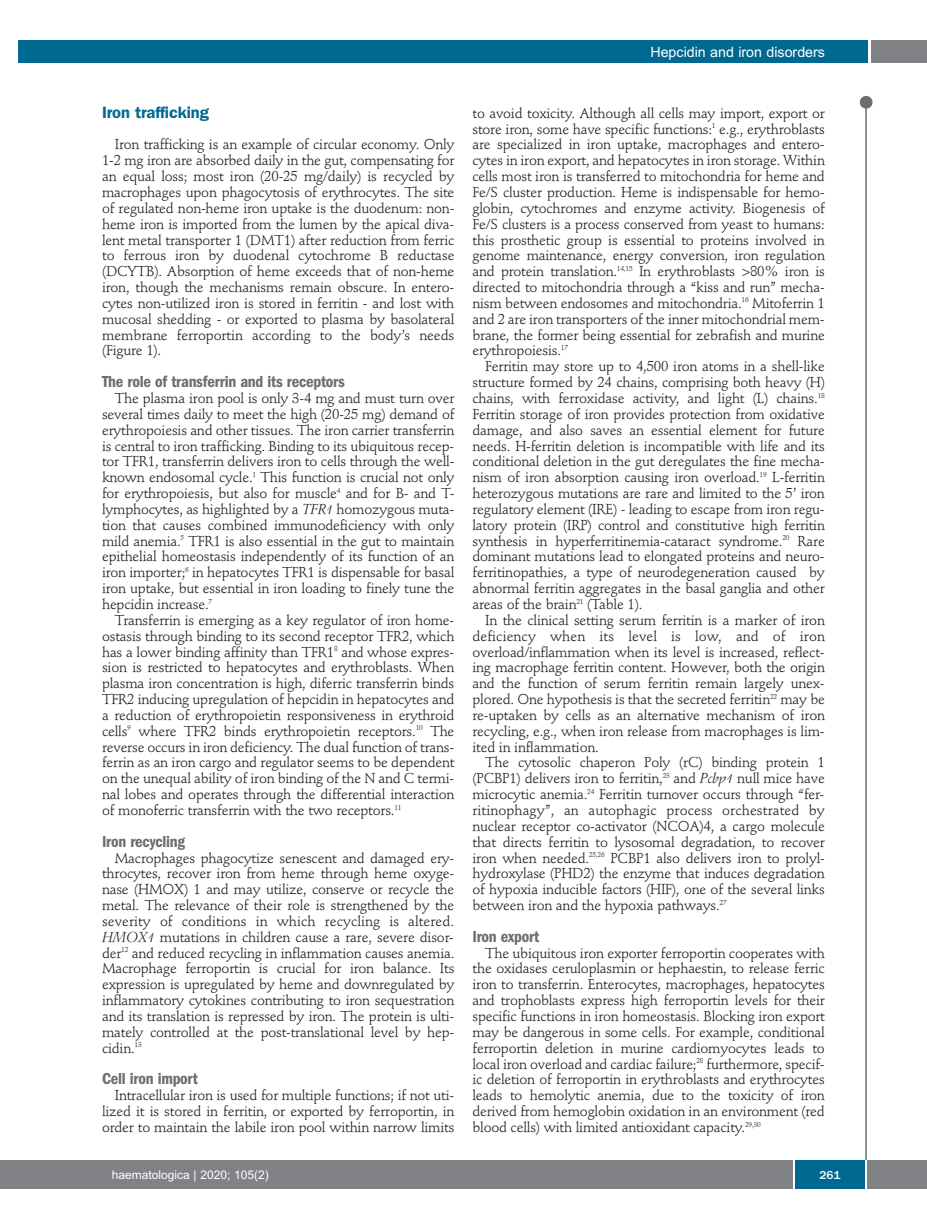
<style>
.page{position:relative;width:927px;height:1225px;background:#fff}
.page>*{position:absolute;margin:0;border:0;box-sizing:border-box;transform-origin:0 0}
.t1{font:600 condensed 16.5px "Franklin Gothic";letter-spacing:-.015em;color:#6c6d70}
.t2{font:600 16.5px "Franklin Gothic";letter-spacing:-.01em;color:#006991}
.t3{font:14.25px/15.9px "Stempel Schneidler";letter-spacing:-.015em;color:#231f20;text-align:justify}
.t4{font:14.25px "Arial";color:#fff}
.t5{font:12px "Arial";color:#fff}
.t6{font:500 12px "Franklin Gothic";color:#fff}
.s1{font-style:italic}
</style>
<div class="page">
<div style="left:860px;top:96px;width:12px;height:13px;background:#6c6d70;border-radius:50%"></div>
<hr style="left:865px;top:98px;width:2px;height:1062px;background:#6c6d70">
<div style="left:871px;top:40px;width:56px;height:22px;background:#808285"></div>
<div style="left:18px;top:40px;width:849px;height:22px;background:#006991"></div>
<div style="left:17px;top:1160px;width:910px;height:28px;background:#808285"></div>
<div style="left:795px;top:1160px;width:70px;height:28px;background:#006991"></div>
<hr style="left:793px;top:1160px;width:2px;height:28px;background:#fff">
<hr style="left:865px;top:1160px;width:2px;height:28px;background:#fff">
<div style="left:0;top:1160px;width:17px;height:28px;background:#808285"></div>
<p class="t4" style="left:650px;top:44px;width:176px">Hepcidin and iron disorders</p>
<p class="t2" style="left:102px;top:106px;width:108px">Iron trafficking</p>
<p class="t3" style="left:102px;top:138px;width:354px;text-indent:13px">Iron trafficking is an example of circular economy. Only 1-2 mg iron are absorbed daily in the gut, compensating for an equal loss; most iron (20-25 mg/daily) is recycled by macrophages upon phagocytosis of erythrocytes. The site of regulated non-heme iron uptake is the duodenum: non&shy;heme iron is imported from the lumen by the apical diva&shy;lent metal transporter 1 (DMT1) after reduction from ferric to ferrous iron by duodenal cytochrome B reductase (DCYTB). Absorption of heme exceeds that of non-heme iron, though the mechanisms remain obscure. In entero&shy;cytes non-utilized iron is stored in ferritin - and lost with mucosal shedding - or exported to plasma by basolateral membrane ferroportin according to the body’s needs (Figure 1).</p>
<p class="t1" style="left:102px;top:376px;width:244px">The role of transferrin and its receptors</p>
<p class="t3" style="left:102px;top:391px;width:354px;text-indent:13px">The plasma iron pool is only 3-4 mg and must turn over several times daily to meet the high (20-25 mg) demand of erythropoiesis and other tissues. The iron carrier transferrin is central to iron trafficking. Binding to its ubiquitous recep&shy;tor TFR1, transferrin delivers iron to cells through the well&shy;known endosomal cycle.<sup>1</sup> This function is crucial not only for erythropoiesis, but also for muscle<sup>4</sup> and for B- and T&shy;lymphocytes, as highlighted by a <span class="s1">TFR1</span> homozygous muta&shy;tion that causes combined immunodeficiency with only mild anemia.<sup>5</sup> TFR1 is also essential in the gut to maintain epithelial homeostasis independently of its function of an iron importer;<sup>6</sup> in hepatocytes TFR1 is dispensable for basal iron uptake, but essential in iron loading to finely tune the hepcidin increase.<sup>7</sup></p>
<p class="t3" style="left:102px;top:613px;width:354px;text-indent:13px">Transferrin is emerging as a key regulator of iron home&shy;ostasis through binding to its second receptor TFR2, which has a lower binding affinity than TFR1<sup>8</sup> and whose expres&shy;sion is restricted to hepatocytes and erythroblasts. When plasma iron concentration is high, diferric transferrin binds TFR2 inducing upregulation of hepcidin in hepatocytes and a reduction of erythropoietin responsiveness in erythroid cells<sup>9</sup> where TFR2 binds erythropoietin receptors.<sup>10</sup> The reverse occurs in iron deficiency. The dual function of trans&shy;ferrin as an iron cargo and regulator seems to be dependent on the unequal ability of iron binding of the N and C termi&shy;nal lobes and operates through the differential interaction of monoferric transferrin with the two receptors.<sup>11</sup></p>
<p class="t1" style="left:102px;top:835px;width:84px">Iron recycling</p>
<p class="t3" style="left:102px;top:851px;width:354px;text-indent:13px">Macrophages phagocytize senescent and damaged ery&shy;throcytes, recover iron from heme through heme oxyge&shy;nase (HMOX) 1 and may utilize, conserve or recycle the metal. The relevance of their role is strengthened by the severity of conditions in which recycling is altered.<br><span class="s1">HMOX1</span> mutations in children cause a rare, severe disor&shy;der<sup>12</sup> and reduced recycling in inflammation causes anemia.<br>Macrophage ferroportin is crucial for iron balance. Its expression is upregulated by heme and downregulated by inflammatory cytokines contributing to iron sequestration and its translation is repressed by iron. The protein is ulti&shy;mately controlled at the post-translational level by hep&shy;cidin.<sup>13</sup></p>
<p class="t1" style="left:102px;top:1073px;width:97px">Cell iron import</p>
<p class="t3" style="left:102px;top:1088px;width:354px;text-indent:13px">Intracellular iron is used for multiple functions; if not uti&shy;lized it is stored in ferritin, or exported by ferroportin, in order to maintain the labile iron pool within narrow limits</p>
<p class="t3" style="left:472px;top:106px;width:354px">to avoid toxicity. Although all cells may import, export or store iron, some have specific functions:<sup>1</sup> e.g., erythroblasts are specialized in iron uptake, macrophages and entero&shy;cytes in iron export, and hepatocytes in iron storage. Within cells most iron is transferred to mitochondria for heme and Fe/S cluster production. Heme is indispensable for hemo&shy;globin, cytochromes and enzyme activity. Biogenesis of Fe/S clusters is a process conserved from yeast to humans: this prosthetic group is essential to proteins involved in genome maintenance, energy conversion, iron regulation and protein translation.<sup>14,15</sup> In erythroblasts &gt;80% iron is directed to mitochondria through a “kiss and run” mecha&shy;nism between endosomes and mitochondria.<sup>16</sup> Mitoferrin 1 and 2 are iron transporters of the inner mitochondrial mem&shy;brane, the former being essential for zebrafish and murine erythropoiesis.<sup>17</sup></p>
<p class="t3" style="left:472px;top:360px;width:354px;text-indent:13px">Ferritin may store up to 4,500 iron atoms in a shell-like structure formed by 24 chains, comprising both heavy (H) chains, with ferroxidase activity, and light (L) chains.<sup>18<br></sup>Ferritin storage of iron provides protection from oxidative damage, and also saves an essential element for future needs. H-ferritin deletion is incompatible with life and its conditional deletion in the gut deregulates the fine mecha&shy;nism of iron absorption causing iron overload.<sup>19</sup> L-ferritin heterozygous mutations are rare and limited to the 5’ iron regulatory element (IRE) - leading to escape from iron regu&shy;latory protein (IRP) control and constitutive high ferritin synthesis in hyperferritinemia-cataract syndrome.<sup>20</sup> Rare dominant mutations lead to elongated proteins and neuro&shy;ferritinopathies, a type of neurodegeneration caused by abnormal ferritin aggregates in the basal ganglia and other areas of the brain<sup>21</sup> (Table 1).</p>
<p class="t3" style="left:472px;top:613px;width:354px;text-indent:13px">In the clinical setting serum ferritin is a marker of iron deficiency when its level is low, and of iron overload/inflammation when its level is increased, reflect&shy;ing macrophage ferritin content. However, both the origin and the function of serum ferritin remain largely unex&shy;plored. One hypothesis is that the secreted ferritin<sup>22</sup> may be re-uptaken by cells as an alternative mechanism of iron recycling, e.g., when iron release from macrophages is lim&shy;ited in inflammation.</p>
<p class="t3" style="left:472px;top:756px;width:354px;text-indent:13px">The cytosolic chaperon Poly (rC) binding protein 1 (PCBP1) delivers iron to ferritin,<sup>23</sup> and <span class="s1">Pcbp1</span> null mice have microcytic anemia.<sup>24</sup> Ferritin turnover occurs through “fer&shy;ritinophagy”, an autophagic process orchestrated by nuclear receptor co-activator (NCOA)4, a cargo molecule that directs ferritin to lysosomal degradation, to recover iron when needed.<sup>25,26</sup> PCBP1 also delivers iron to prolyl&shy;hydroxylase (PHD2) the enzyme that induces degradation of hypoxia inducible factors (HIF), one of the several links between iron and the hypoxia pathways.<sup>27</sup></p>
<p class="t1" style="left:472px;top:930px;width:68px">Iron export</p>
<p class="t3" style="left:472px;top:946px;width:354px;text-indent:13px">The ubiquitous iron exporter ferroportin cooperates with the oxidases ceruloplasmin or hephaestin, to release ferric iron to transferrin. Enterocytes, macrophages, hepatocytes and trophoblasts express high ferroportin levels for their specific functions in iron homeostasis. Blocking iron export may be dangerous in some cells. For example, conditional ferroportin deletion in murine cardiomyocytes leads to local iron overload and cardiac failure;<sup>28</sup> furthermore, specif&shy;ic deletion of ferroportin in erythroblasts and erythrocytes leads to hemolytic anemia, due to the toxicity of iron derived from hemoglobin oxidation in an environment (red blood cells) with limited antioxidant capacity.<sup>29,30</sup></p>
<p class="t5" style="left:112px;top:1167px;width:158px">haematologica | 2020; 105(2)</p>
<p class="t6" style="left:820px;top:1167px;width:22px">261</p>
</div>
